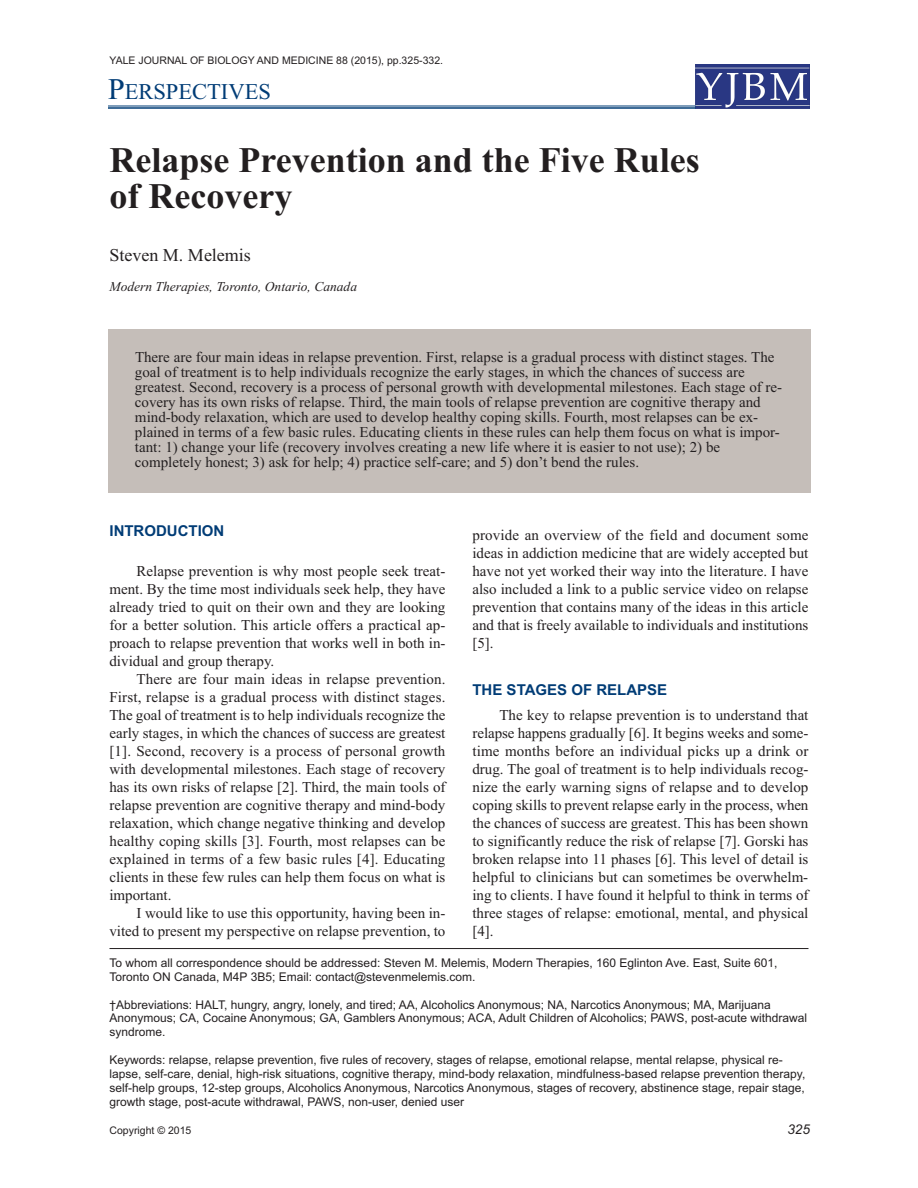
<style>
.page{position:relative;width:918px;height:1188px;background:#fff}
.page>*{position:absolute;margin:0;border:0;box-sizing:border-box;transform-origin:0 0}
.t1{font:700 36px/36px "Times New Roman";color:#231f20}
.t2{font:22.5px "Times New Roman";color:#013c76}
.t3{font:18px "Times New Roman";color:#231f20}
.t4{font:15px/18px "Times New Roman";color:#231f20;text-align:justify}
.t5{font:700 15px "Arial";color:#013c76}
.t6{font:italic 13.5px "Times New Roman";color:#231f20}
.t7{font:italic 13.5px "Arial";color:#231f20}
.t8{font:12px/14px "Arial";color:#231f20}
.t9{font:10.5px "Arial";color:#231f20}
.s1{font-size:30px}
</style>
<div class="page">
<hr style="left:110px;top:948px;width:698px;height:1px;background:#231f20">
<img style="left:696px;top:64px;width:114px;height:45px">
<hr style="left:108px;top:106px;width:588px;height:1px;background:#013c76">
<hr style="left:108px;top:107px;width:588px;height:2px;background:#013c76">
<div style="left:108px;top:329px;width:702px;height:164px;background:#c5beb9"></div>
<p class="t9" style="left:110px;top:54px;width:335px">YALE JOURNAL OF BIOLOGY AND MEDICINE 88 (2015), pp.325-332.</p>
<h2 class="t2" style="left:108px;top:79px;width:164px"><span class="s1">P</span>ERSPECTIVES</h2>
<h1 class="t1" style="left:109px;top:141px;width:592px">Relapse Prevention and the Five Rules of Recovery</h1>
<p class="t3" style="left:110px;top:244px;width:143px">Steven M. Melemis</p>
<p class="t6" style="left:110px;top:278px;width:249px">Modern Therapies, Toronto, Ontario, Canada</p>
<p class="t4" style="left:135px;top:349px;width:649px;line-height:15px;text-align:left">There are four main ideas in relapse prevention. First, relapse is a gradual process with distinct stages. The goal of treatment is to help individuals recognize the early stages, in which the chances of success are greatest. Second, recovery is a process of personal growth with developmental milestones. Each stage of re&shy;covery has its own risks of relapse. Third, the main tools of relapse prevention are cognitive therapy and mind-body relaxation, which are used to develop healthy coping skills. Fourth, most relapses can be ex&shy;plained in terms of a few basic rules. Educating clients in these rules can help them focus on what is impor&shy;tant: 1) change your life (recovery involves creating a new life where it is easier to not use); 2) be completely honest; 3) ask for help; 4) practice self-care; and 5) don’t bend the rules.</p>
<p class="t5" style="left:110px;top:522px;width:116px">INTRODUCTION</p>
<p class="t4" style="left:109px;top:562px;width:338px;text-indent:27px">Relapse prevention is why most people seek treat&shy;ment. By the time most individuals seek help, they have already tried to quit on their own and they are looking for a better solution. This article offers a practical ap&shy;proach to relapse prevention that works well in both in&shy;dividual and group therapy.</p>
<p class="t4" style="left:109px;top:670px;width:338px;text-indent:27px">There are four main ideas in relapse prevention.<br>First, relapse is a gradual process with distinct stages.<br>The goal of treatment is to help individuals recognize the early stages, in which the chances of success are greatest [1]. Second, recovery is a process of personal growth with developmental milestones. Each stage of recovery has its own risks of relapse [2]. Third, the main tools of relapse prevention are cognitive therapy and mind-body relaxation, which change negative thinking and develop healthy coping skills [3]. Fourth, most relapses can be explained in terms of a few basic rules [4]. Educating clients in these few rules can help them focus on what is important.</p>
<p class="t4" style="left:109px;top:904px;width:337px;text-align:right">I would like to use this opportunity, having been in&shy;vited to present my perspective on relapse prevention, to</p>
<p class="t4" style="left:472px;top:526px;width:338px">provide an overview of the field and document some ideas in addiction medicine that are widely accepted but have not yet worked their way into the literature. I have also included a link to a public service video on relapse prevention that contains many of the ideas in this article and that is freely available to individuals and institutions [5].</p>
<p class="t5" style="left:472px;top:681px;width:196px">THE STAGES OF RELAPSE</p>
<p class="t4" style="left:472px;top:706px;width:338px;text-indent:27px">The key to relapse prevention is to understand that relapse happens gradually [6]. It begins weeks and some&shy;time months before an individual picks up a drink or drug. The goal of treatment is to help individuals recog&shy;nize the early warning signs of relapse and to develop coping skills to prevent relapse early in the process, when the chances of success are greatest. This has been shown to significantly reduce the risk of relapse [7]. Gorski has broken relapse into 11 phases [6]. This level of detail is helpful to clinicians but can sometimes be overwhelm&shy;ing to clients. I have found it helpful to think in terms of three stages of relapse: emotional, mental, and physical [4].</p>
<p class="t8" style="left:109px;top:956px;width:669px">To whom all correspondence should be addressed: Steven M. Melemis, Modern Therapies, 160 Eglinton Ave. East, Suite 601,<br>Toronto ON Canada, M4P 3B5; Email: contact@stevenmelemis.com.</p>
<p class="t8" style="left:109px;top:997px;width:699px">†Abbreviations: HALT, hungry, angry, lonely, and tired; AA, Alcoholics Anonymous; NA, Narcotics Anonymous; MA, Marijuana<br>Anonymous; CA, Cocaine Anonymous; GA, Gamblers Anonymous; ACA, Adult Children of Alcoholics; PAWS, post-acute withdrawal syndrome.</p>
<p class="t8" style="left:109px;top:1053px;width:697px">Keywords: relapse, relapse prevention, five rules of recovery, stages of relapse, emotional relapse, mental relapse, physical re&shy;lapse, self-care, denial, high-risk situations, cognitive therapy, mind-body relaxation, mindfulness-based relapse prevention therapy, self-help groups, 12-step groups, Alcoholics Anonymous, Narcotics Anonymous, stages of recovery, abstinence stage, repair stage, growth stage, post-acute withdrawal, PAWS, non-user, denied user</p>
<p class="t9" style="left:110px;top:1124px;width:83px">Copyright © 2015</p>
<p class="t7" style="left:787px;top:1122px;width:24px">325</p>
</div>
